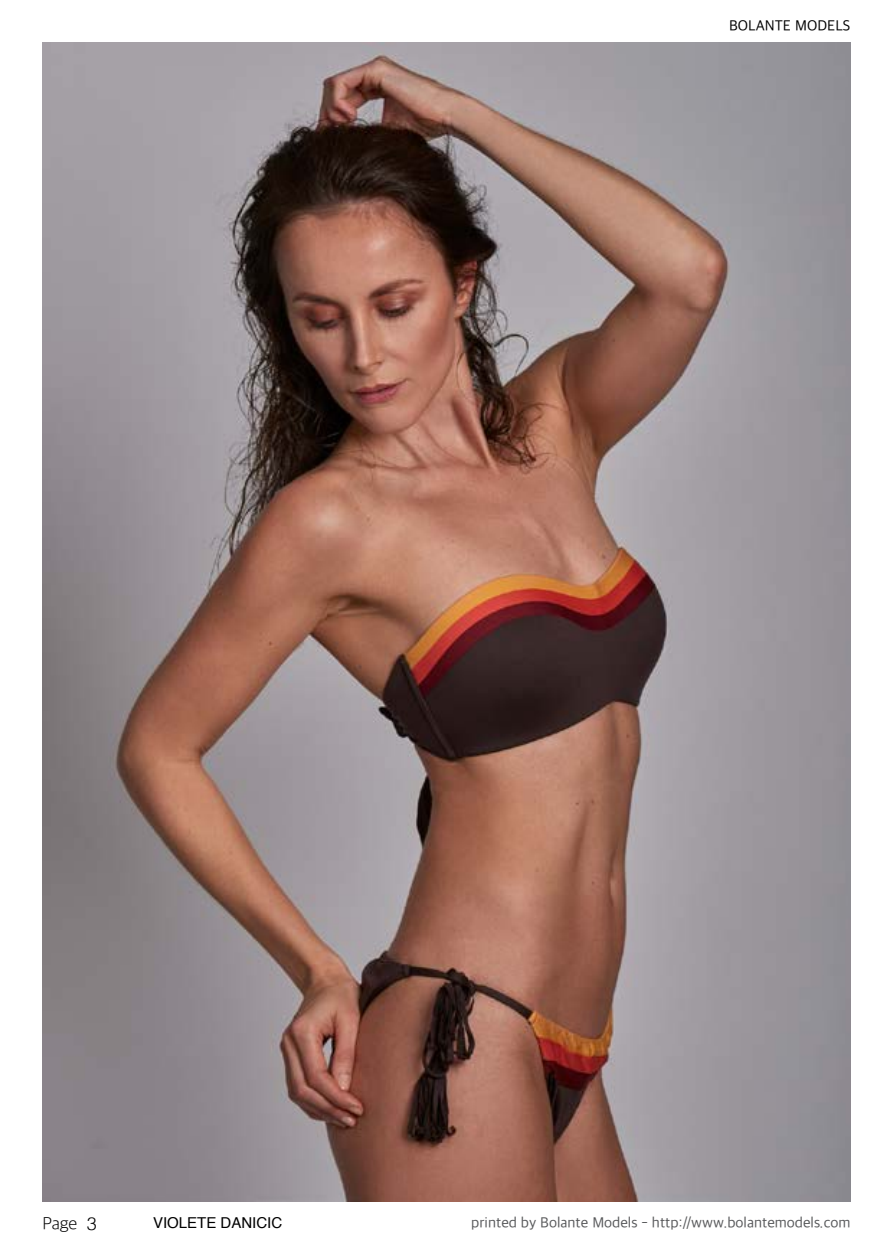
<style>
.page{position:relative;width:893px;height:1259px;background:#fff}
.page>*{position:absolute;margin:0;border:0;box-sizing:border-box;transform-origin:0 0}
.t1{font:200 18px "Apple SD Gothic Neo";color:#000}
.t2{font:15px "Apple SD Gothic Neo";color:#58595b}
.t3{font:15px "Helvetica";color:#000}
.t4{font:15px "Apple SD Gothic Neo";color:#000}
.s1{font-family:"Helvetica";font-weight:300}
</style>
<div class="page">
<img style="left:43px;top:43px;width:807px;height:1158px">
<p class="t4" style="left:729px;top:17px;width:123px">BOLANTE MODELS</p>
<p class="t1" style="left:43px;top:1214px;width:56px">Page <span class="s1">3</span></p>
<p class="t3" style="left:153px;top:1211px;width:131px">VIOLETE DANICIC</p>
<p class="t2" style="left:471px;top:1214px;width:381px">printed by Bolante Models - http://www.bolantemodels.com</p>
</div>
